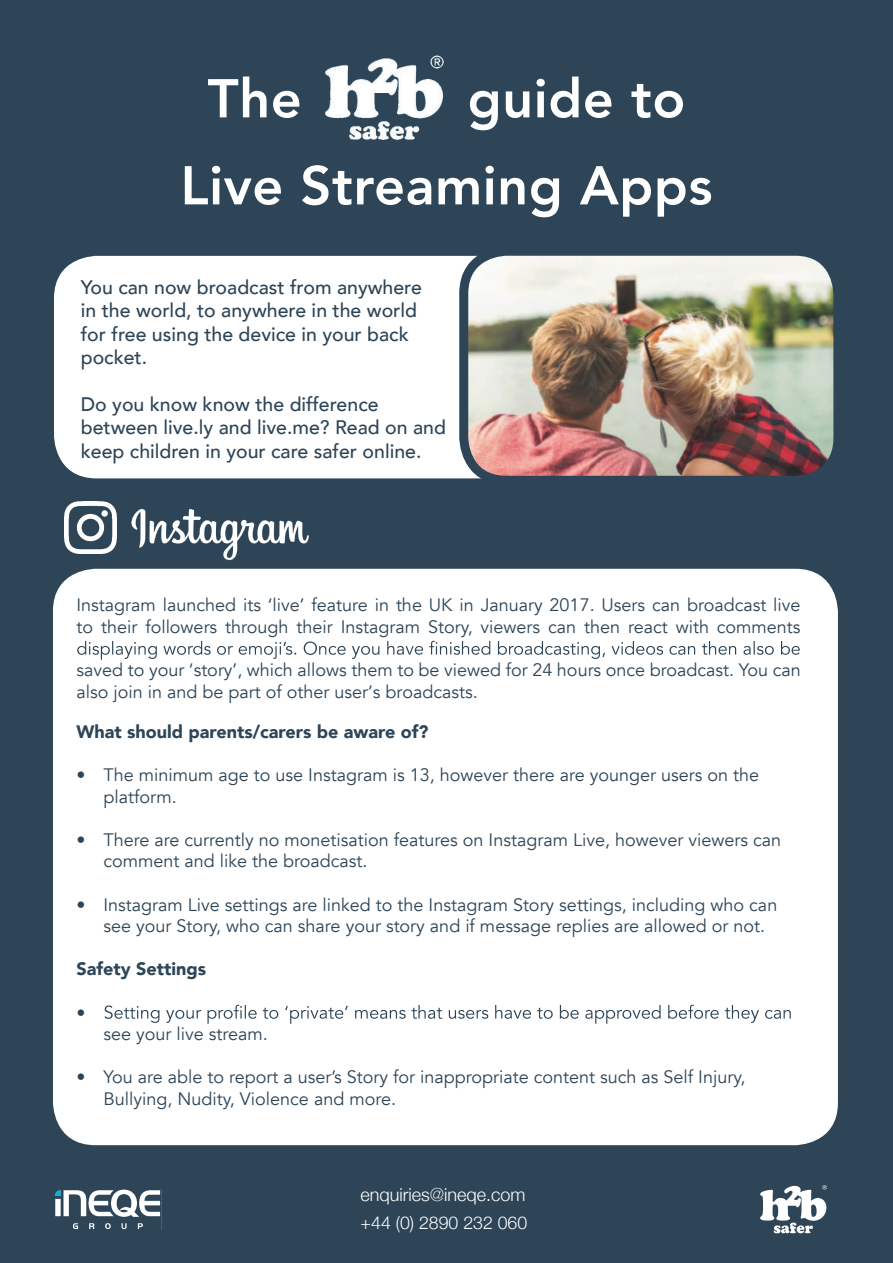
<style>
.page{position:relative;width:893px;height:1263px;background:#2d4557}
.page>*{position:absolute;margin:0;border:0;box-sizing:border-box;transform-origin:0 0}
.t1{font:800 54px/87px "Avenir";letter-spacing:.01em;color:#fff}
.t2{font:500 19.5px/23.4px "Avenir";color:#2d4557}
.t3{font:18px/21.6px "Avenir";color:#2d4557}
.t4{font:900 18px "Avenir";color:#2d4557}
.t5{font:18px "font 000000001 fd 6 a 101";color:#fff}
.t6{font:17.7px "font 000000001 fd 6 a 101";color:#fff}
</style>
<div class="page">
<div style="left:54px;top:256px;width:785px;height:222px;background:#fff;border-radius:43px"></div>
<img style="left:325px;top:55px;width:119px;height:85px">
<img style="left:464px;top:255px;width:368px;height:224px">
<div style="left:459px;top:247px;width:383px;height:238px;border:9px solid #2d4557;border-radius:43px"></div>
<div style="left:53px;top:569px;width:785px;height:576px;background:#fff;border-radius:43px"></div>
<svg style="left:104px;top:1005px;width:687px;height:19px"></svg>
<svg style="left:77px;top:641px;width:723px;height:19px"></svg>
<img style="left:65px;top:502px;width:52px;height:52px">
<img style="left:131px;top:509px;width:178px;height:52px">
<img style="left:760px;top:1185px;width:67px;height:49px">
<img style="left:55px;top:1189px;width:107px;height:40px">
<h1 class="t1" style="left:181px;top:57px;width:533px;text-indent:287px">guide to<br>Live Streaming Apps</h1>
<h1 class="t1" style="left:208px;top:57px;width:96px">The</h1>
<p class="t2" style="left:81px;top:276px;width:343px">You can now broadcast from anywhere in the world, to anywhere in the world for free using the device in your back pocket.</p>
<p class="t2" style="left:81px;top:393px;width:367px">Do you know know the difference between live.ly and live.me? Read on and keep children in your care safer online.</p>
<p class="t3" style="left:77px;top:595px;width:726px">Instagram launched its ‘live’ feature in the UK in January 2017. Users can broadcast live to their followers through their Instagram Story, viewers can then react with comments</p>
<p class="t3" style="left:77px;top:660px;width:726px">saved to your ‘story’, which allows them to be viewed for 24 hours once broadcast. You can also join in and be part of other user’s broadcasts.</p>
<p class="t4" style="left:77px;top:720px;width:353px">What should parents/carers be aware of?</p>
<p class="t3" style="left:104px;top:764px;width:657px;text-indent:-27px">• The minimum age to use Instagram is 13, however there are younger users on the platform.</p>
<p class="t3" style="left:104px;top:829px;width:679px;text-indent:-27px">• There are currently no monetisation features on Instagram Live, however viewers can comment and like the broadcast.</p>
<p class="t3" style="left:104px;top:894px;width:675px;text-indent:-27px">• Instagram Live settings are linked to the Instagram Story settings, including who can see your Story, who can share your story and if message replies are allowed or not.</p>
<p class="t4" style="left:77px;top:957px;width:131px">Safety Settings</p>
<p class="t3" style="left:77px;top:1002px;width:10px">•</p>
<p class="t3" style="left:104px;top:1024px;width:166px">see your live stream.</p>
<p class="t3" style="left:104px;top:1067px;width:643px;text-indent:-27px">• You are able to report a user’s Story for inappropriate content such as Self Injury,<br>Bullying, Nudity, Violence and more.</p>
<p class="t5" style="left:361px;top:1183px;width:167px">enquiries@ineqe.com</p>
<p class="t6" style="left:361px;top:1211px;width:168px">+44 (0) 2890 232 060</p>
</div>
